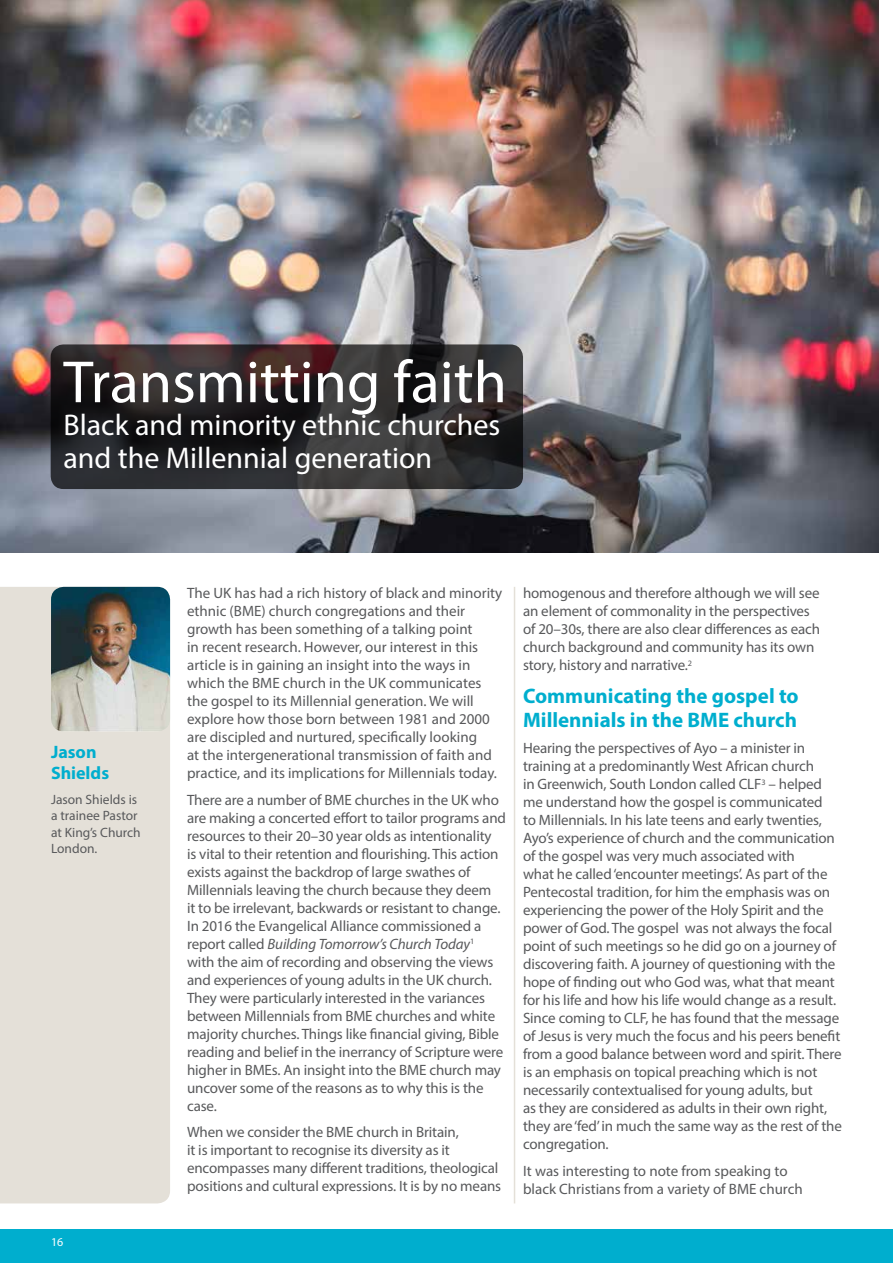
<style>
.page{position:relative;width:893px;height:1263px;background:#fff}
.page>*{position:absolute;margin:0;border:0;box-sizing:border-box;transform-origin:0 0}
.t1{font:60px "Myriad Pro";color:#fff}
.t2{font:30px/33px "Myriad Pro";color:#fff}
.t3{font:700 21px/24px "Myriad Pro";color:#00aece}
.t4{font:700 18px/21px "Myriad Pro";color:#00aece}
.t5{font:15px/18px "Myriad Pro";letter-spacing:-.01em;color:#58595b}
.t6{font:13.5px/16.5px "Myriad Pro";color:#58595b}
.t7{font:12px "Myriad Pro";color:#fff}
.s1{font-style:italic}
</style>
<div class="page">
<hr style="left:892px;top:0;width:1px;height:43px;background:#00aece">
<div style="left:0;top:1229px;width:893px;height:34px;background:#00aece"></div>
<div style="left:0;top:587px;width:170px;height:616px;background:#e4e0d8"></div>
<hr style="left:514px;top:587px;width:1px;height:616px;background:#e4e0d8">
<img style="left:0;top:0;width:878px;height:553px">
<svg style="left:51px;top:344px;width:472px;height:145px;background:#2d2a2b"></svg>
<img style="left:51px;top:587px;width:119px;height:144px">
<h1 class="t1" style="left:63px;top:345px;width:445px">Transmitting faith</h1>
<h2 class="t2" style="left:63px;top:408px;width:439px">Black and minority ethnic churches and the Millennial generation</h2>
<p class="t4" style="left:51px;top:740px;width:60px">Jason<br>Shields</p>
<p class="t6" style="left:51px;top:791px;width:91px">Jason Shields is a trainee Pastor at King’s Church<br>London.</p>
<p class="t7" style="left:51px;top:1235px;width:14px">16</p>
<p class="t5" style="left:187px;top:584px;width:317px">The UK has had a rich history of black and minority ethnic (BME) church congregations and their growth has been something of a talking point<br>in recent research. However, our interest in this article is in gaining an insight into the ways in which the BME church in the UK communicates the gospel to its Millennial generation. We will explore how those born between 1981 and 2000 are discipled and nurtured, specifically looking<br>at the intergenerational transmission of faith and practice, and its implications for Millennials today.</p>
<p class="t5" style="left:187px;top:790px;width:320px">There are a number of BME churches in the UK who are making a concerted effort to tailor programs and resources to their 20–30 year olds as intentionality<br>is vital to their retention and flourishing. This action exists against the backdrop of large swathes of Millennials leaving the church because they deem<br>it to be irrelevant, backwards or resistant to change.<br>In 2016 the Evangelical Alliance commissioned a report called <span class="s1">Building Tomorrow’s Church Today</span><sup>1<br></sup>with the aim of recording and observing the views and experiences of young adults in the UK church.<br>They were particularly interested in the variances between Millennials from BME churches and white majority churches. Things like financial giving, Bible reading and belief in the inerrancy of Scripture were higher in BMEs. An insight into the BME church may uncover some of the reasons as to why this is the case.</p>
<p class="t5" style="left:187px;top:1123px;width:316px">When we consider the BME church in Britain,<br>it is important to recognise its diversity as it encompasses many different traditions, theological positions and cultural expressions. It is by no means</p>
<p class="t5" style="left:523px;top:584px;width:298px">homogenous and therefore although we will see an element of commonality in the perspectives of 20–30s, there are also clear differences as each church background and community has its own story, history and narrative.<sup>2</sup></p>
<h3 class="t3" style="left:523px;top:683px;width:277px">Communicating the gospel to<br>Millennials in the BME church</h3>
<p class="t5" style="left:523px;top:739px;width:320px">Hearing the perspectives of Ayo – a minister in training at a predominantly West African church<br>in Greenwich, South London called CLF<sup>3</sup> – helped me understand how the gospel is communicated<br>to Millennials. In his late teens and early twenties, Ayo’s experience of church and the communication of the gospel was very much associated with<br>what he called ‘encounter meetings’. As part of the Pentecostal tradition, for him the emphasis was on experiencing the power of the Holy Spirit and the power of God. The gospel was not always the focal point of such meetings so he did go on a journey of discovering faith. A journey of questioning with the hope of finding out who God was, what that meant for his life and how his life would change as a result.<br>Since coming to CLF, he has found that the message of Jesus is very much the focus and his peers benefit from a good balance between word and spirit. There is an emphasis on topical preaching which is not necessarily contextualised for young adults, but<br>as they are considered as adults in their own right, they are ‘fed’ in much the same way as the rest of the congregation.</p>
<p class="t5" style="left:523px;top:1161px;width:281px">It was interesting to note from speaking to black Christians from a variety of BME church</p>
</div>
